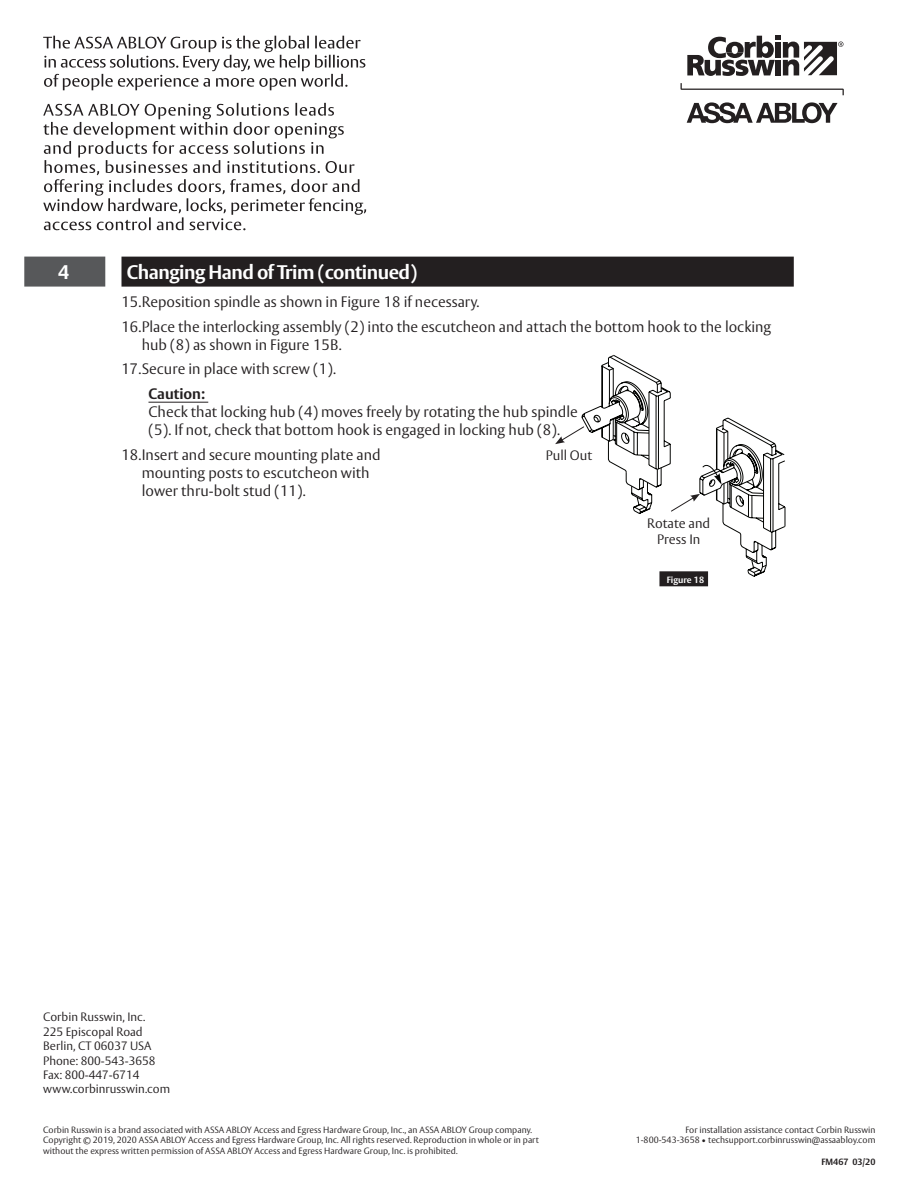
<style>
.page{position:relative;width:918px;height:1188px;background:#fff}
.page>*{position:absolute;margin:0;border:0;box-sizing:border-box;transform-origin:0 0}
.t1{font:700 19.5px "ASSA Vesta";letter-spacing:-.025em;color:#fff}
.t2{font:300 15px/18px "ASSA Vesta";color:#231f20}
.t3{font:700 15px "ASSA Vesta";color:#231f20}
.t4{font:300 13.5px/16.2px "ASSA Vesta";color:#231f20;text-align:center}
.t5{font:300 12px/14.4px "ASSA Vesta";color:#231f20}
.t6{font:300 9px/10.8px "ASSA Vesta";color:#231f20}
.t7{font:700 9px "ASSA Vesta";color:#231f20}
.t8{font:700 9px "ASSA Vesta";color:#fff}
</style>
<div class="page">
<svg style="left:681px;top:83px;width:163px;height:12px"></svg>
<svg style="left:687px;top:102px;width:151px;height:21px"></svg>
<svg style="left:687px;top:36px;width:156px;height:40px"></svg>
<svg style="left:43px;top:36px;width:323px;height:194px"></svg>
<div style="left:24px;top:257px;width:81px;height:30px;background:#57585a"></div>
<div style="left:122px;top:257px;width:672px;height:30px;background:#231f20"></div>
<hr style="left:148px;top:402px;width:60px;height:1px;background:#231f20">
<div style="left:659px;top:571px;width:49px;height:15px;background:#231f20"></div>
<svg style="left:555px;top:354px;width:231px;height:223px"></svg>
<h1 class="t1" style="left:58px;top:260px;width:13px">4</h1>
<h1 class="t1" style="left:127px;top:260px;width:292px">Changing Hand of Trim (continued)</h1>
<h2 class="t2" style="left:122px;top:290px;width:651px;line-height:24.8px">15.Reposition spindle as shown in Figure 18 if necessary.<br>16.Place the interlocking assembly (2) into the escutcheon and attach the bottom hook to the locking</h2>
<h2 class="t2" style="left:122px;top:333px;width:222px;line-height:24.8px;text-indent:20px">hub (8) as shown in Figure 15B.<br>17.Secure in place with screw (1).</h2>
<h2 class="t3" style="left:148px;top:385px;width:58px">Caution:</h2>
<h2 class="t2" style="left:148px;top:404px;width:431px">Check that locking hub (4) moves freely by rotating the hub spindle (5). If not, check that bottom hook is engaged in locking hub (8).</h2>
<h2 class="t2" style="left:142px;top:446px;width:240px;text-indent:-20px">18.Insert and secure mounting plate and mounting posts to escutcheon with lower thru-bolt stud (11).</h2>
<h3 class="t4" style="left:546px;top:448px;width:48px">Pull Out</h3>
<h3 class="t4" style="left:647px;top:516px;width:65px">Rotate and<br>Press In</h3>
<h3 class="t5" style="left:43px;top:1011px;width:128px">Corbin Russwin, Inc.<br>225 Episcopal Road<br>Berlin, CT 06037 USA<br>Phone: 800-543-3658<br>Fax: 800-447-6714 www.corbinrusswin.com</h3>
<p class="t8" style="left:667px;top:574px;width:39px">Figure 18</p>
<p class="t6" style="left:43px;top:1124px;width:497px">Corbin Russwin is a brand associated with ASSA ABLOY Access and Egress Hardware Group, Inc., an ASSA ABLOY Group company.<br>Copyright © 2019, 2020 ASSA ABLOY Access and Egress Hardware Group, Inc. All rights reserved. Reproduction in whole or in part without the express written permission of ASSA ABLOY Access and Egress Hardware Group, Inc. is prohibited.</p>
<p class="t6" style="left:636px;top:1124px;width:241px;text-align:right">For installation assistance contact Corbin Russwin<br>1-800-543-3658 • techsupport.corbinrusswin@assaabloy.com</p>
<p class="t7" style="left:821px;top:1157px;width:56px">FM467 03/20</p>
</div>
